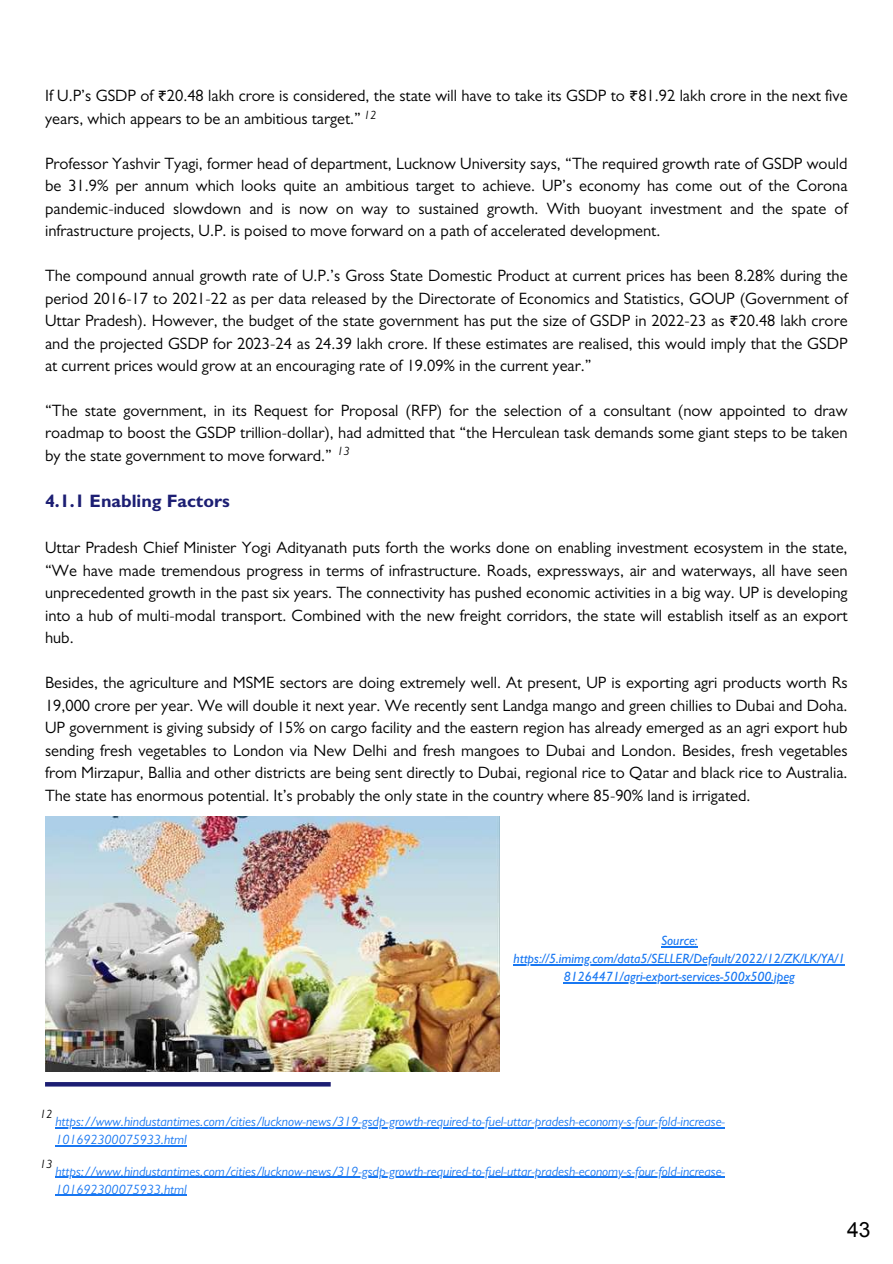
<style>
.page{position:relative;width:893px;height:1264px;background:#fff}
.page>*{position:absolute;margin:0;border:0;box-sizing:border-box;transform-origin:0 0}
.t1{font:700 18px "Gill Sans";color:#1c1e73}
.t2{font:16.5px/22.5px "Gill Sans";color:#000;text-align:justify}
.t3{font:italic 13.5px/18px "Gill Sans";color:#1877f2}
.t4{font:italic 500 13.5px/18px "Gill Sans";color:#1877f2;text-align:center}
.t5{font:italic 12px "Gill Sans";color:#000}
.s1{font-family:"Noto Sans Gurmukhi"}
</style>
<div class="page">
<hr style="left:45px;top:1082px;width:286px;height:4px;background:#1c1e73">
<img style="left:45px;top:816px;width:454px;height:255px">
<hr style="left:55px;top:1127px;width:670px;height:1px;background:#1877f2">
<hr style="left:55px;top:1145px;width:132px;height:1px;background:#1877f2">
<hr style="left:55px;top:1176px;width:670px;height:1px;background:#1877f2">
<hr style="left:55px;top:1194px;width:132px;height:1px;background:#1877f2">
<hr style="left:661px;top:946px;width:36px;height:1px;background:#1877f2">
<hr style="left:513px;top:964px;width:332px;height:1px;background:#1877f2">
<hr style="left:563px;top:982px;width:232px;height:1px;background:#1877f2">
<p class="t2" style="left:45px;top:87px;width:804px">If U.P’s GSDP of <span class="s1">₹</span>20.48 lakh crore is considered, the state will have to take its GSDP to <span class="s1">₹</span>81.92 lakh crore in the next five years, which appears to be an ambitious target.”</p>
<p class="t2" style="left:45px;top:154px;width:804px">Professor Yashvir Tyagi, former head of department, Lucknow University says, “The required growth rate of GSDP would be 31.9% per annum which looks quite an ambitious target to achieve. UP’s economy has come out of the Corona pandemic-induced slowdown and is now on way to sustained growth. With buoyant investment and the spate of infrastructure projects, U.P. is poised to move forward on a path of accelerated development.</p>
<p class="t2" style="left:45px;top:267px;width:804px">The compound annual growth rate of U.P.’s Gross State Domestic Product at current prices has been 8.28% during the period 2016-17 to 2021-22 as per data released by the Directorate of Economics and Statistics, GOUP (Government of Uttar Pradesh). However, the budget of the state government has put the size of GSDP in 2022-23 as <span class="s1">₹</span>20.48 lakh crore and the projected GSDP for 2023-24 as 24.39 lakh crore. If these estimates are realised, this would imply that the GSDP at current prices would grow at an encouraging rate of 19.09% in the current year.”</p>
<p class="t2" style="left:45px;top:402px;width:804px">“The state government, in its Request for Proposal (RFP) for the selection of a consultant (now appointed to draw roadmap to boost the GSDP trillion-dollar), had admitted that “the Herculean task demands some giant steps to be taken by the state government to move forward.”</p>
<p class="t1" style="left:45px;top:495px;width:186px">4.1.1 Enabling Factors</p>
<p class="t2" style="left:45px;top:539px;width:804px">Uttar Pradesh Chief Minister Yogi Adityanath puts forth the works done on enabling investment ecosystem in the state, “We have made tremendous progress in terms of infrastructure. Roads, expressways, air and waterways, all have seen unprecedented growth in the past six years. The connectivity has pushed economic activities in a big way. UP is developing into a hub of multi-modal transport. Combined with the new freight corridors, the state will establish itself as an export hub.</p>
<p class="t2" style="left:45px;top:674px;width:804px">Besides, the agriculture and MSME sectors are doing extremely well. At present, UP is exporting agri products worth Rs 19,000 crore per year. We will double it next year. We recently sent Landga mango and green chillies to Dubai and Doha.<br>UP government is giving subsidy of 15% on cargo facility and the eastern region has already emerged as an agri export hub sending fresh vegetables to London via New Delhi and fresh mangoes to Dubai and London. Besides, fresh vegetables from Mirzapur, Ballia and other districts are being sent directly to Dubai, regional rice to Qatar and black rice to Australia.<br>The state has enormous potential. It’s probably the only state in the country where 85-90% land is irrigated.</p>
<p class="t5" style="left:364px;top:111px;width:14px">12</p>
<p class="t5" style="left:337px;top:447px;width:14px">13</p>
<p class="t4" style="left:513px;top:933px;width:333px">Source: https://5.imimg.com/data5/SELLER/Default/2022/12/ZK/LK/YA/1<br>81264471/agri-export-services-500x500.jpeg</p>
<p class="t5" style="left:40px;top:1109px;width:14px">12</p>
<p class="t3" style="left:55px;top:1114px;width:671px">https://www.hindustantimes.com/cities/lucknow-news/319-gsdp-growth-required-to-fuel-uttar-pradesh-economy-s-four-fold-increase-<br>101692300075933.html</p>
<p class="t5" style="left:40px;top:1159px;width:14px">13</p>
<p class="t3" style="left:55px;top:1163px;width:671px">https://www.hindustantimes.com/cities/lucknow-news/319-gsdp-growth-required-to-fuel-uttar-pradesh-economy-s-four-fold-increase-<br>101692300075933.html</p>
</div>
